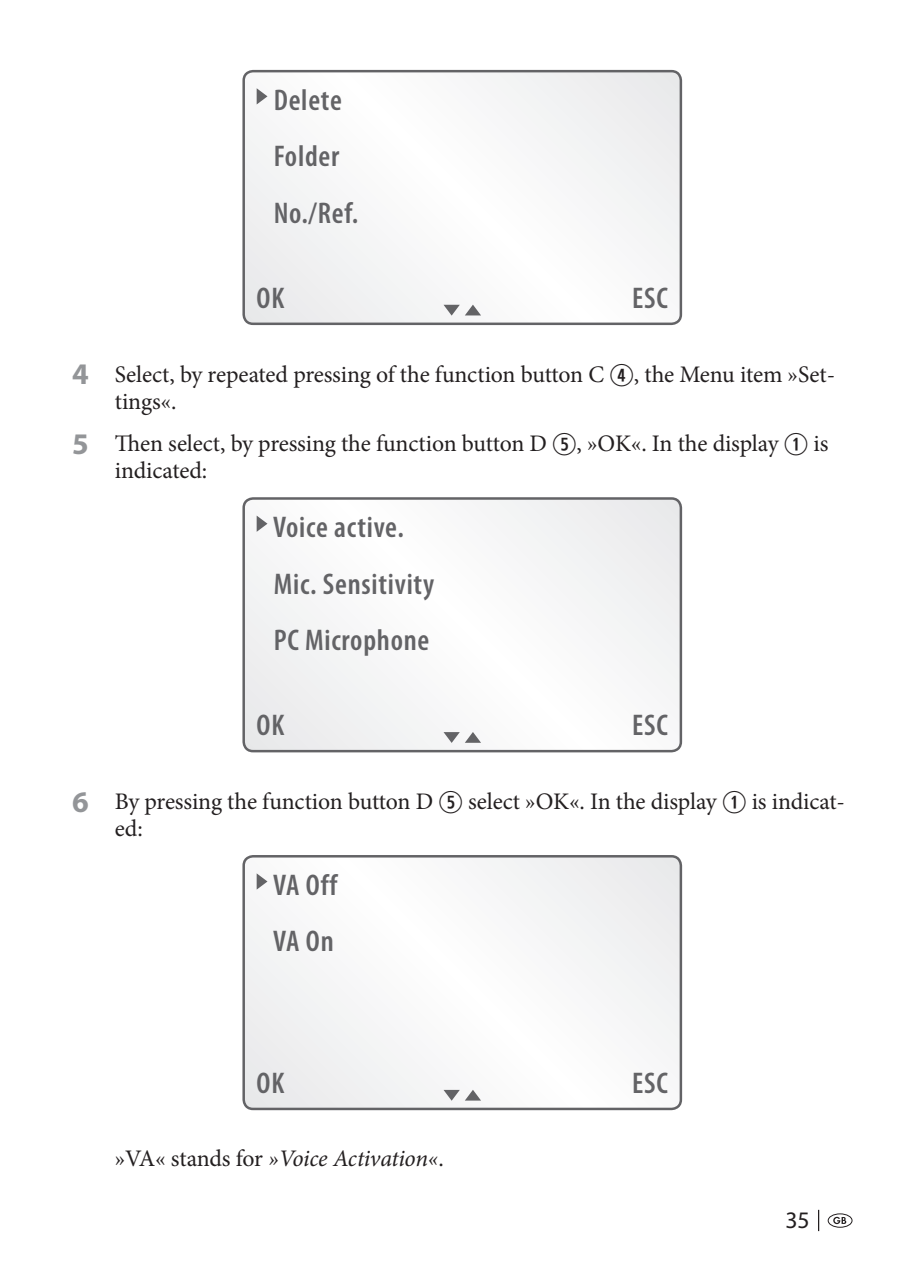
<style>
.page{position:relative;width:922px;height:1277px;background:#fff}
.page>*{position:absolute;margin:0;border:0;box-sizing:border-box;transform-origin:0 0}
.t1{font:600 condensed 30px/56.8px "Myriad Pro";letter-spacing:.025em;color:#636366}
.t2{font:23.75px/27px "Minion Pro";letter-spacing:-.01em;color:#231f20}
.t3{font:italic 23.75px "Minion Pro";letter-spacing:-.015em;color:#231f20}
.t4{font:23.75px "Myriad Pro";color:#231f20}
.s1{font-family:"Myriad Pro";font-weight:700;font-size:30px;color:#939598}
.s2{font-family:"Combi Numerals Pro";font-size:30px}
.s3{font-style:normal}
</style>
<div class="page">
<hr style="left:817px;top:1210px;width:2px;height:21px;background:#231f20">
<div style="left:827px;top:1213px;width:25px;height:14px;border:1px solid #231f20;border-radius:50%"></div>
<svg style="left:833px;top:1217px;width:13px;height:7px"></svg>
<svg style="left:245px;top:73px;width:434px;height:249px"></svg>
<div style="left:242px;top:70px;width:440px;height:255px;border:2px solid #636366;border-radius:9px"></div>
<svg style="left:443px;top:305px;width:38px;height:11px"></svg>
<svg style="left:256px;top:88px;width:11px;height:16px"></svg>
<svg style="left:245px;top:500px;width:435px;height:251px"></svg>
<div style="left:242px;top:497px;width:440px;height:255px;border:2px solid #636366;border-radius:9px"></div>
<svg style="left:443px;top:732px;width:38px;height:11px"></svg>
<svg style="left:256px;top:515px;width:11px;height:17px"></svg>
<svg style="left:245px;top:858px;width:434px;height:249px"></svg>
<div style="left:242px;top:855px;width:440px;height:255px;border:2px solid #636366;border-radius:9px"></div>
<svg style="left:443px;top:1090px;width:38px;height:11px"></svg>
<svg style="left:256px;top:873px;width:11px;height:16px"></svg>
<p class="t1" style="left:274px;top:72px;width:86px">Delete<br>Folder<br>No./Ref.</p>
<p class="t1" style="left:256px;top:270px;width:29px">OK</p>
<p class="t1" style="left:632px;top:270px;width:37px">ESC</p>
<p class="t2" style="left:115px;top:361px;width:721px;text-indent:-43px"><span class="s1">4</span> Select, by repeated pressing of the function button C <span class="s2">r</span>, the Menu item »Set&shy;tings«.</p>
<p class="t2" style="left:115px;top:430px;width:715px;text-indent:-43px"><span class="s1">5</span> Then select, by pressing the function button D <span class="s2">t</span>, »OK«. In the display <span class="s2">q</span> is indicated:</p>
<p class="t1" style="left:273px;top:499px;width:163px">Voice active.<br>Mic. Sensitivity<br>PC Microphone</p>
<p class="t1" style="left:256px;top:697px;width:29px">OK</p>
<p class="t1" style="left:632px;top:697px;width:37px">ESC</p>
<p class="t2" style="left:115px;top:788px;width:731px;text-indent:-43px"><span class="s1">6</span> By pressing the function button D <span class="s2">t</span> select »OK«. In the display <span class="s2">q</span> is indicat&shy;ed:</p>
<p class="t1" style="left:273px;top:857px;width:66px">VA Off<br>VA On</p>
<p class="t1" style="left:256px;top:1055px;width:29px">OK</p>
<p class="t1" style="left:632px;top:1055px;width:37px">ESC</p>
<p class="t3" style="left:115px;top:1142px;width:330px"><span class="s3">»VA« stands for</span> »Voice Activation«<span class="s3">.</span></p>
<p class="t4" style="left:785px;top:1206px;width:26px">35</p>
</div>
